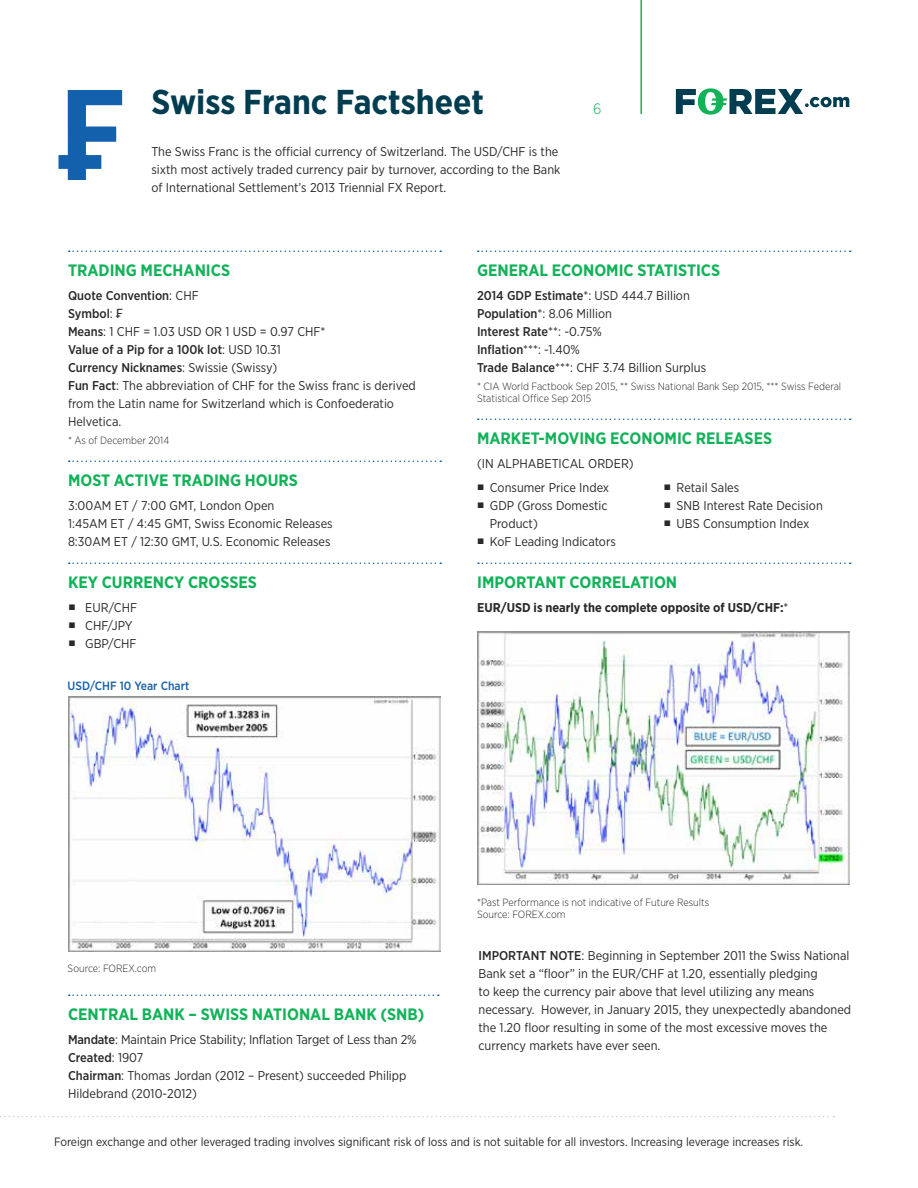
<style>
.page{position:relative;width:918px;height:1188px;background:#fff}
.page>*{position:absolute;margin:0;border:0;box-sizing:border-box;transform-origin:0 0}
.t1{font:700 34.5px "Gotham Narrow";color:#013d51}
.t2{font:900 30px "Gotham Narrow";color:#292727}
.t3{font:700 16.5px "Gotham Narrow";color:#12b259}
.t4{font:300 15px "Gotham Narrow";color:#12b259}
.t5{font:12.75px/18px "Gotham Narrow";color:#292727}
.t6{font:700 12.75px "Gotham Narrow";color:#292727}
.t7{font:12px "Gotham Narrow";letter-spacing:-.005em;color:#292727}
.t8{font:500 12px "Gotham Narrow";color:#1360ac}
.t9{font:300 10.5px/12px "Gotham Narrow";color:#292727}
.s1{font-weight:500}
.s2{font-family:"Arial"}
.s3{font-weight:400}
</style>
<div class="page">
<hr style="left:640px;top:0;width:2px;height:114px;background:#12b259">
<svg style="left:676px;top:88px;width:173px;height:27px"></svg>
<svg style="left:0;top:1116px;width:834px;height:1px"></svg>
<svg style="left:69px;top:250px;width:372px;height:2px"></svg>
<svg style="left:69px;top:460px;width:372px;height:2px"></svg>
<svg style="left:69px;top:562px;width:372px;height:2px"></svg>
<svg style="left:478px;top:250px;width:373px;height:2px"></svg>
<svg style="left:478px;top:418px;width:373px;height:2px"></svg>
<svg style="left:478px;top:562px;width:373px;height:2px"></svg>
<svg style="left:69px;top:994px;width:370px;height:2px"></svg>
<svg style="left:59px;top:90px;width:63px;height:90px"></svg>
<img style="left:68px;top:697px;width:373px;height:255px">
<img style="left:477px;top:632px;width:372px;height:253px">
<h1 class="t1" style="left:152px;top:80px;width:334px">Swiss Franc Factsheet</h1>
<p class="t5" style="left:152px;top:142px;width:411px">The Swiss Franc is the official currency of Switzerland. The USD/CHF is the sixth most actively traded currency pair by turnover, according to the Bank of International Settlement’s 2013 Triennial FX Report.</p>
<p class="t4" style="left:593px;top:100px;width:10px">6</p>
<p class="t3" style="left:68px;top:260px;width:164px">TRADING MECHANICS</p>
<p class="t5" style="left:68px;top:286px;width:349px"><span class="s1">Quote Convention</span>: CHF<br><span class="s1">Symbol</span>: <span class="s2">₣<br></span><span class="s1">Means</span>: 1 CHF = 1.03 USD OR 1 USD = 0.97 CHF*<br><span class="s1">Value of a Pip for a 100k lot</span>: USD 10.31<br><span class="s1">Currency Nicknames</span>: Swissie (Swissy)<br><span class="s1">Fun Fact</span>: The abbreviation of CHF for the Swiss franc is derived from the Latin name for Switzerland which is Confoederatio Helvetica.</p>
<p class="t9" style="left:68px;top:434px;width:103px">* As of December 2014</p>
<p class="t3" style="left:68px;top:470px;width:231px">MOST ACTIVE TRADING HOURS</p>
<p class="t5" style="left:68px;top:496px;width:266px">3:00AM ET / 7:00 GMT, London Open<br>1:45AM ET / 4:45 GMT, Swiss Economic Releases<br>8:30AM ET / 12:30 GMT, U.S. Economic Releases</p>
<p class="t3" style="left:68px;top:572px;width:190px">KEY CURRENCY CROSSES</p>
<h2 class="t2" style="left:68px;top:580px;width:9px">.</h2>
<p class="t5" style="left:85px;top:598px;width:53px">EUR/CHF</p>
<h2 class="t2" style="left:68px;top:598px;width:9px">.</h2>
<p class="t5" style="left:85px;top:616px;width:49px">CHF/JPY</p>
<h2 class="t2" style="left:68px;top:616px;width:9px">.</h2>
<p class="t5" style="left:85px;top:634px;width:53px">GBP/CHF</p>
<p class="t8" style="left:68px;top:678px;width:123px">USD/CHF 10 Year Chart</p>
<p class="t3" style="left:477px;top:260px;width:245px">GENERAL ECONOMIC STATISTICS</p>
<p class="t5" style="left:477px;top:286px;width:231px"><span class="s1">2014 GDP Estimate</span>*: USD 444.7 Billion<br><span class="s1">Population</span>*: 8.06 Million<br><span class="s1">Interest Rate</span>**: -0.75%<br><span class="s1">Inflation</span>***: -1.40%<br><span class="s1">Trade Balance</span>***: CHF 3.74 Billion Surplus</p>
<p class="t9" style="left:477px;top:380px;width:366px">* CIA World Factbook Sep 2015, ** Swiss National Bank Sep 2015, *** Swiss Federal<br>Statistical Office Sep 2015</p>
<p class="t3" style="left:477px;top:428px;width:297px">MARKET-MOVING ECONOMIC RELEASES</p>
<p class="t5" style="left:477px;top:454px;width:158px">(IN ALPHABETICAL ORDER)</p>
<h2 class="t2" style="left:477px;top:460px;width:9px">.</h2>
<p class="t5" style="left:490px;top:478px;width:121px">Consumer Price Index</p>
<h2 class="t2" style="left:477px;top:478px;width:9px">.</h2>
<p class="t5" style="left:490px;top:496px;width:119px">GDP (Gross Domestic<br>Product)</p>
<h2 class="t2" style="left:477px;top:514px;width:9px">.</h2>
<p class="t5" style="left:490px;top:532px;width:128px">KoF Leading Indicators</p>
<h2 class="t2" style="left:664px;top:460px;width:9px">.</h2>
<p class="t5" style="left:677px;top:478px;width:64px">Retail Sales</p>
<h2 class="t2" style="left:664px;top:478px;width:9px">.</h2>
<p class="t5" style="left:677px;top:496px;width:148px">SNB Interest Rate Decision</p>
<h2 class="t2" style="left:664px;top:496px;width:9px">.</h2>
<p class="t5" style="left:677px;top:514px;width:134px">UBS Consumption Index</p>
<p class="t3" style="left:477px;top:572px;width:201px">IMPORTANT CORRELATION</p>
<p class="t6" style="left:477px;top:599px;width:313px">EUR/USD is nearly the complete opposite of USD/CHF:<span class="s3">*</span></p>
<p class="t9" style="left:68px;top:962px;width:90px">Source: FOREX.com</p>
<p class="t3" style="left:68px;top:1004px;width:358px">CENTRAL BANK – SWISS NATIONAL BANK (SNB)</p>
<p class="t5" style="left:68px;top:1030px;width:350px"><span class="s1">Mandate</span>: Maintain Price Stability; Inflation Target of Less than 2% <span class="s1">Created</span>: 1907<br><span class="s1">Chairman</span>: Thomas Jordan (2012 – Present) succeeded Philipp Hildebrand (2010-2012)</p>
<p class="t9" style="left:477px;top:896px;width:234px">*Past Performance is not indicative of Future Results<br>Source: FOREX.com</p>
<p class="t5" style="left:479px;top:946px;width:374px"><span class="s1">IMPORTANT NOTE</span>: Beginning in September 2011 the Swiss National Bank set a “floor” in the EUR/CHF at 1.20, essentially pledging<br>to keep the currency pair above that level utilizing any means necessary. However, in January 2015, they unexpectedly abandoned the 1.20 floor resulting in some of the most excessive moves the currency markets have ever seen.</p>
<p class="t7" style="left:54px;top:1134px;width:751px">Foreign exchange and other leveraged trading involves significant risk of loss and is not suitable for all investors. Increasing leverage increases risk.</p>
</div>
